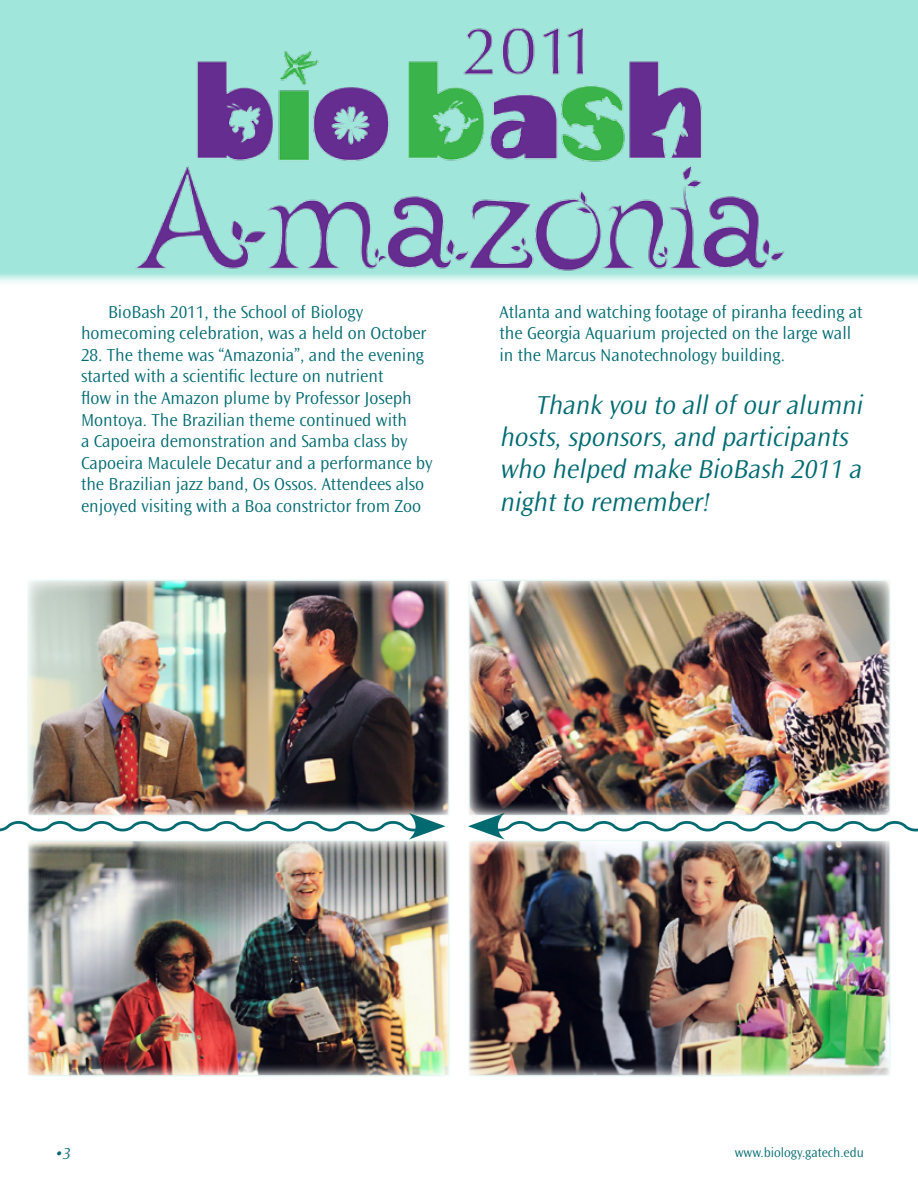
<style>
.page{position:relative;width:918px;height:1188px;background:#fff}
.page>*{position:absolute;margin:0;border:0;box-sizing:border-box;transform-origin:0 0}
.t1{font:italic 27px/32.4px "Ocean Sans MM 310 475";color:#006a71}
.t2{font:18px/21.6px "Ocean Sans MM 310 475";color:#006a71}
.t3{font:italic 16.5px "Ocean Sans MM 310 475";color:#006a71}
.t4{font:13.5px "Ocean Sans MM 310 475";color:#006a71}
</style>
<div class="page">
<div style="left:0;top:0;width:918px;height:287px;background:#a0e6da"></div>
<img style="left:123px;top:27px;width:672px;height:256px">
<svg style="left:468px;top:816px;width:450px;height:24px"></svg>
<img style="left:30px;top:843px;width:417px;height:231px">
<div style="left:27px;top:840px;width:423px;height:237px;border:2px solid #a0e6da"></div>
<img style="left:471px;top:843px;width:417px;height:231px">
<div style="left:468px;top:840px;width:423px;height:237px;border:2px solid #a0e6da"></div>
<img style="left:30px;top:582px;width:417px;height:231px">
<img style="left:471px;top:582px;width:417px;height:231px">
<div style="left:468px;top:579px;width:423px;height:237px;border:2px solid #a0e6da"></div>
<svg style="left:0;top:813px;width:446px;height:27px"></svg>
<p class="t2" style="left:81px;top:301px;width:347px;text-indent:27px">BioBash 2011, the School of Biology homecoming celebration, was a held on October</p>
<p class="t2" style="left:81px;top:344px;width:353px">28. The theme was “Amazonia”, and the evening started with a scientific lecture on nutrient<br>flow in the Amazon plume by Professor Joseph Montoya. The Brazilian theme continued with<br>a Capoeira demonstration and Samba class by Capoeira Maculele Decatur and a performance by the Brazilian jazz band, Os Ossos. Attendees also enjoyed visiting with a Boa constrictor from Zoo</p>
<p class="t2" style="left:500px;top:301px;width:365px">Atlanta and watching footage of piranha feeding at the Georgia Aquarium projected on the large wall in the Marcus Nanotechnology building.</p>
<h1 class="t1" style="left:500px;top:389px;width:370px;text-indent:36px">Thank you to allof ouralumni hosts,sponsors,and participants who helped make BioBash 2011 a nightto remember!</h1>
<p class="t3" style="left:54px;top:1145px;width:21px">•3</p>
<p class="t4" style="left:735px;top:1145px;width:131px">www.biology.gatech.edu</p>
</div>
